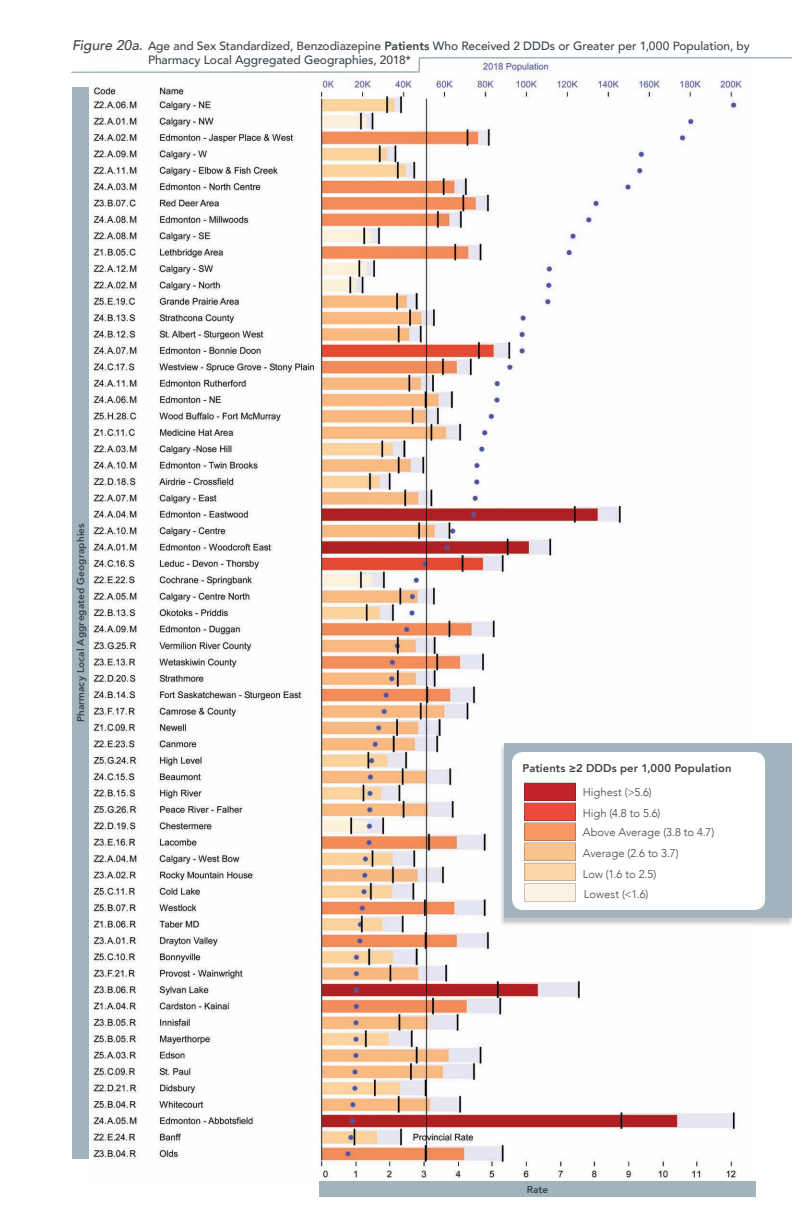
<style>
.page{position:relative;width:792px;height:1224px;background:#fff}
.page>*{position:absolute;margin:0;border:0;box-sizing:border-box;transform-origin:0 0}
.t1{font:500 12px/14px "Avenir";letter-spacing:-.005em;color:#3d4449}
.t2{font:300 11.2px "Avenir";color:#3d4449}
.t3{font:800 11.2px "Avenir";letter-spacing:.005em;color:#3d4449}
.t4{font:800 10px "Avenir";letter-spacing:.01em;color:#3d4449}
.s1{font-style:italic;font-size:14px}
.s2{font-weight:800}
</style>
<div class="page">
<img style="left:93px;top:75px;width:662px;height:1107px">
<div style="left:72px;top:87px;width:17px;height:1072px;background:#a1b3bd"></div>
<div style="left:319px;top:1182px;width:437px;height:15px;background:#a1b3bd"></div>
<svg style="left:71px;top:57px;width:721px;height:16px"></svg>
<img style="left:755px;top:918px;width:37px;height:7px">
<img style="left:500px;top:744px;width:255px;height:185px">
<div style="left:505px;top:743px;width:287px;height:175px;background:#a1b3bd"></div>
<div style="left:512px;top:752px;width:254px;height:158px;background:#fff"></div>
<svg style="left:524px;top:783px;width:52px;height:118px;background:#e89c82"></svg>
<p class="t1" style="left:148px;top:38px;width:603px;text-indent:-76px"><span class="s1">Figure 20a.</span> Age and Sex Standardized, Benzodiazepine <span class="s2">Patients</span> Who Received 2 DDDs or Greater per 1,000 Population, by<br>Pharmacy Local Aggregated Geographies, 2018*</p>
<p class="t4" style="left:73px;top:722px;width:200px;rotate:-90deg">Pharmacy Local Aggregated Geographies</p>
<p class="t3" style="left:523px;top:759px;width:210px">Patients ≥2 DDDs per 1,000 Population</p>
<p class="t2" style="left:583px;top:786px;width:71px">Highest (&gt;5.6)</p>
<p class="t2" style="left:583px;top:806px;width:79px">High (4.8 to 5.6)</p>
<p class="t2" style="left:583px;top:826px;width:133px">Above Average (3.8 to 4.7)</p>
<p class="t2" style="left:583px;top:846px;width:97px">Average (2.6 to 3.7)</p>
<p class="t2" style="left:583px;top:868px;width:75px">Low (1.6 to 2.5)</p>
<p class="t2" style="left:584px;top:888px;width:66px">Lowest (&lt;1.6)</p>
<p class="t4" style="left:527px;top:1182px;width:23px">Rate</p>
</div>
